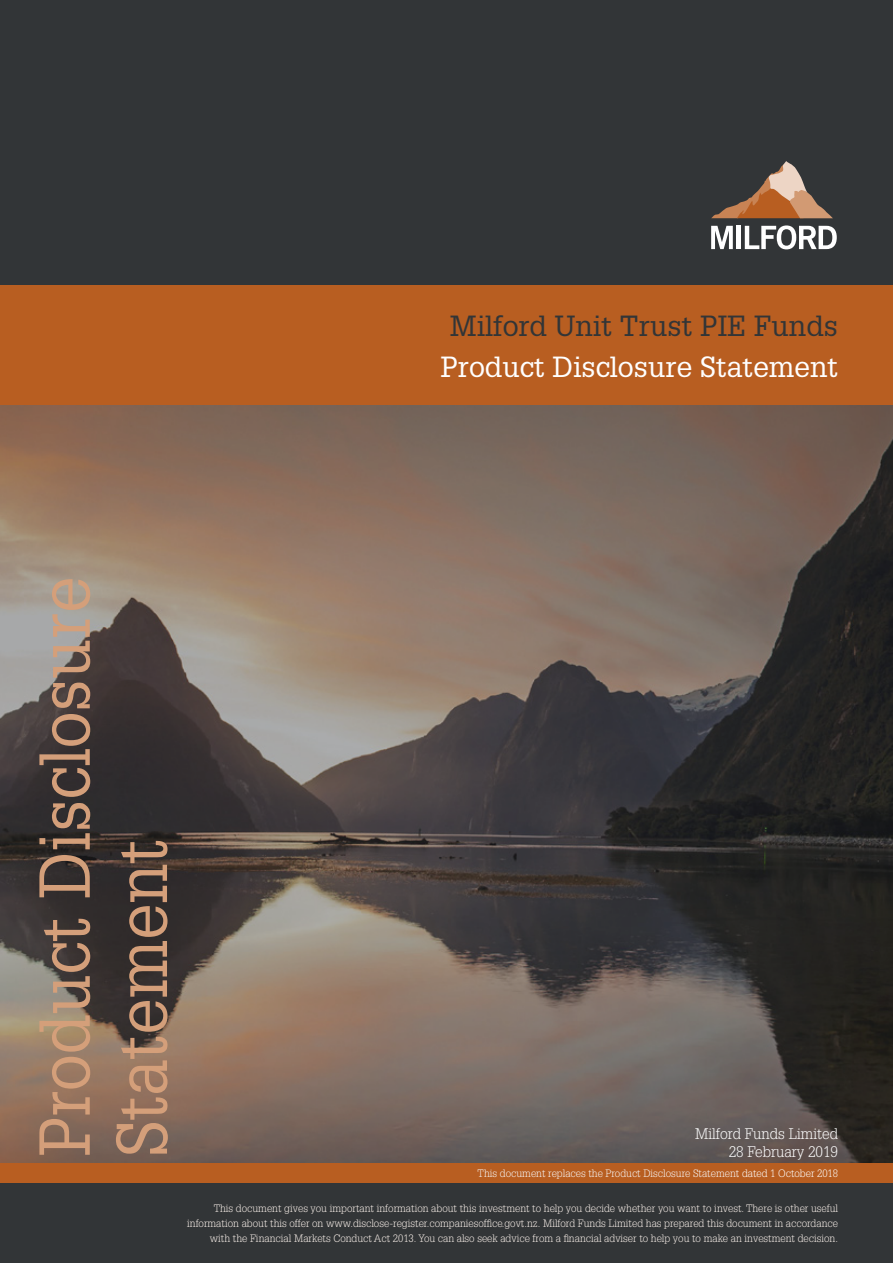
<style>
.page{position:relative;width:893px;height:1263px;background:#fff}
.page>*{position:absolute;margin:0;border:0;box-sizing:border-box;transform-origin:0 0}
.t1{font:70.35px/77.2px "Glypha";color:#d49f7a;scale:.93 1}
.t2{font:28.5px "Glypha";color:#fff}
.t3{font:28.5px "Glypha";color:#323537}
.t4{font:300 15px/18px "Glypha";color:#fff;text-align:right}
.t5{font:300 10.5px/15px "Glypha";color:#f8efe9;text-align:right}
.t6{font:300 10.5px "Glypha";color:#f6f6f7}
.s1{color:#fff}
</style>
<div class="page">
<div style="left:0;top:0;width:893px;height:289px;background:#323537"></div>
<img style="left:0;top:405px;width:893px;height:758px">
<div style="left:0;top:286px;width:893px;height:119px;background:#b85e21"></div>
<svg style="left:711px;top:161px;width:122px;height:57px"></svg>
<svg style="left:711px;top:226px;width:22px;height:23px"></svg>
<hr style="left:737px;top:226px;width:4px;height:23px;background:#fff">
<svg style="left:745px;top:225px;width:92px;height:24px"></svg>
<div style="left:0;top:1181px;width:893px;height:82px;background:#323537"></div>
<div style="left:0;top:1163px;width:893px;height:19px;background:#b85e21"></div>
<h2 class="t3" style="left:450px;top:309px;width:390px">Milford Unit Trust PIE Funds</h2>
<h2 class="t2" style="left:441px;top:349px;width:399px">Product Disclosure Statement</h2>
<h1 class="t1" style="left:24px;top:1157px;width:625px;rotate:-90deg">Product Disclosure<br>Statement</h1>
<h3 class="t4" style="left:695px;top:1124px;width:145px">Milford Funds Limited<br>28 February 2019</h3>
<p class="t6" style="left:478px;top:1167px;width:362px">This document replaces the Product Disclosure Statemen<span class="s1">t dated 1 October 2018</span></p>
<p class="t5" style="left:187px;top:1200px;width:652px">This document gives you important information about this investment to help you decide whether you want to invest. There is other useful information about this offer on www.disclose-register.companiesoffice.govt.nz. Milford Funds Limited has prepared this document in accordance with the Financial Markets Conduct Act 2013. You can also seek advice from a financial adviser to help you to make an investment decision.</p>
</div>
